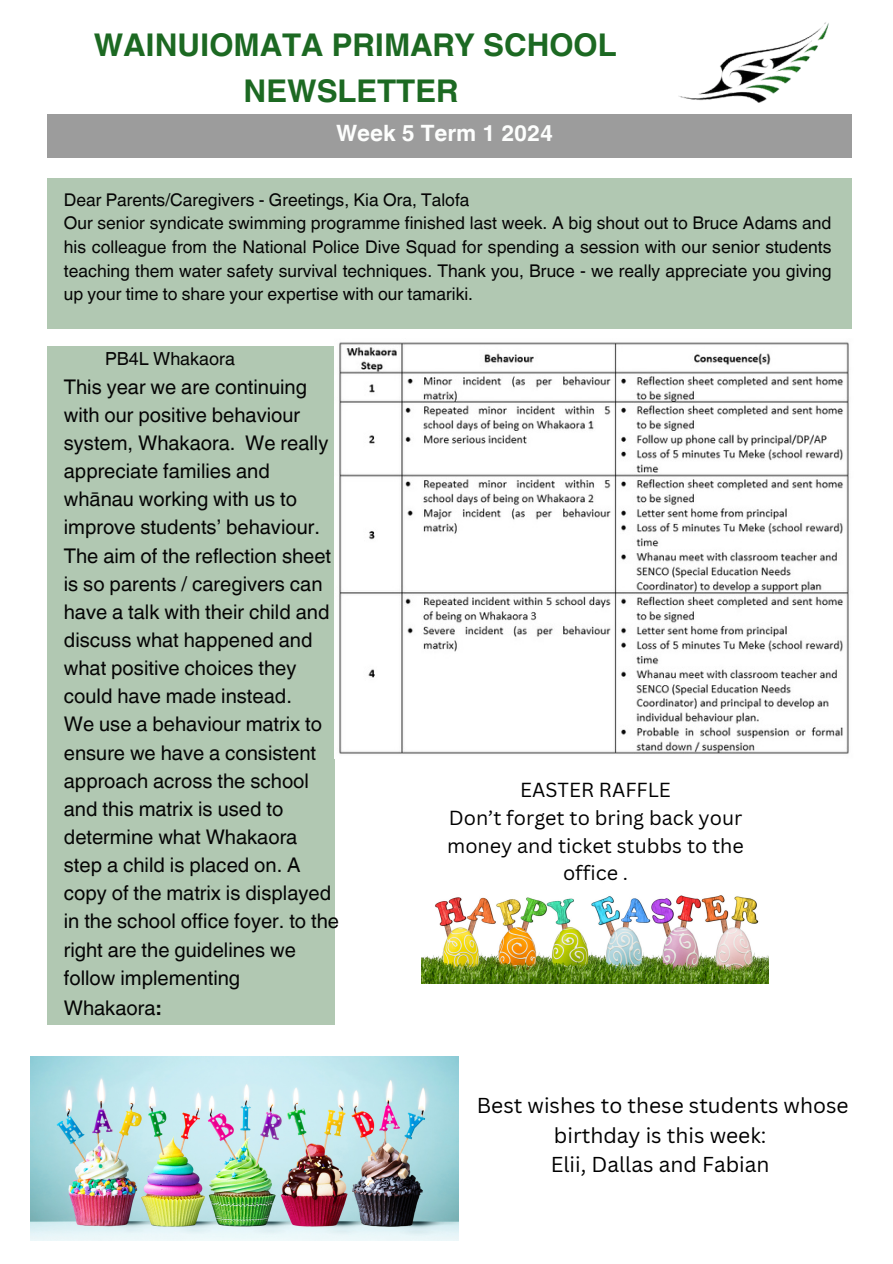
<style>
.page{position:relative;width:893px;height:1264px;background:#fff}
.page>*{position:absolute;margin:0;border:0;box-sizing:border-box;transform-origin:0 0}
.t1{font:700 31.35px/46.2px "Helvetica World";color:#1c6922;text-align:center}
.t2{font:700 22.5px "Helvetica World";color:#fdfefd}
.t3{font:21px/29.2px "Canva Sans";color:#000;text-align:center}
.t4{font:20.25px/28.2px "Helvetica World";color:#050505}
.t5{font:19.8px/27.6px "Canva Sans";color:#000;text-align:center}
.t6{font:18px "Helvetica World";color:#050505}
.t7{font:17.55px/23.7px "Helvetica World";color:#050505;text-align:justify}
.s1{font-weight:700}
</style>
<div class="page">
<div style="left:47px;top:346px;width:288px;height:678px;background:#b1c8b2"></div>
<div style="left:47px;top:114px;width:804px;height:44px;background:#9c9c9c"></div>
<div style="left:47px;top:178px;width:804px;height:151px;background:#b1c8b2"></div>
<img style="left:678px;top:22px;width:151px;height:81px">
<img style="left:339px;top:342px;width:510px;height:412px">
<img style="left:421px;top:895px;width:347px;height:88px">
<img style="left:31px;top:1056px;width:427px;height:184px">
<p class="t1" style="left:94px;top:19px;width:524px">WAINUIOMATA PRIMARY SCHOOL<br>NEWSLETTER</p>
<p class="t2" style="left:336px;top:114px;width:219px">Week 5 Term 1 2024</p>
<p class="t7" style="left:64px;top:188px;width:407px">Dear Parents/Caregivers - Greetings, Kia Ora, Talofa</p>
<p class="t7" style="left:64px;top:211px;width:769px">Our senior syndicate swimming programme finished last week. A big shout out to Bruce Adams and his colleague from the National Police Dive Squad for spending a session with our senior students teaching them water safety survival techniques. Thank you, Bruce - we really appreciate you giving up your time to share your expertise with our tamariki.</p>
<h4 class="t6" style="left:105px;top:348px;width:131px">PB4L Whakaora</h4>
<p class="t4" style="left:64px;top:372px;width:277px">This year we are continuing with our positive behaviour system, Whakaora. We really appreciate families and whānau working with us to improve students’ behaviour.<br>The aim of the reflection sheet is so parents / caregivers can have a talk with their child and discuss what happened and what positive choices they could have made instead.<br>We use a behaviour matrix to ensure we have a consistent approach across the school and this matrix is used to determine what Whakaora step a child is placed on. A copy of the matrix is displayed in the school office foyer. to the right are the guidelines we follow implementing</p>
<p class="t4" style="left:64px;top:993px;width:99px">Whakaora<span class="s1">:</span></p>
<h4 class="t5" style="left:447px;top:776px;width:298px">EASTER RAFFLE<br>Don’t forget to bring back your money and ticket stubbs to the office .</h4>
<h3 class="t3" style="left:477px;top:1090px;width:373px">Best wishes to these students whose birthday is this week:<br>Elii, Dallas and Fabian</h3>
</div>
